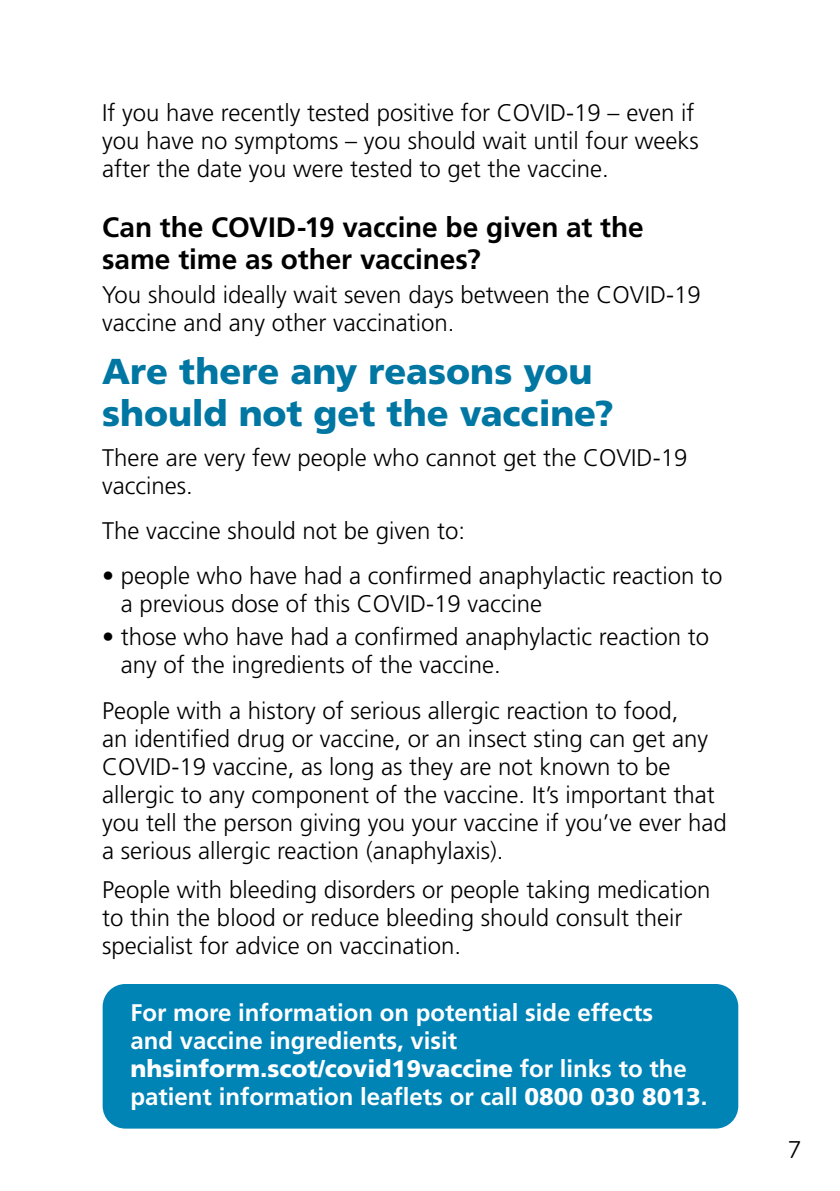
<style>
.page{position:relative;width:840px;height:1191px;background:#fff}
.page>*{position:absolute;margin:0;border:0;box-sizing:border-box;transform-origin:0 0}
.Heading_1{font:900 36px/42px "Frutiger";color:#0076a3}
.Heading_2{font:700 28px/32px "Frutiger";letter-spacing:-.005em;color:#000}
.New_bullet_list{font:300 24px/28px "Frutiger";color:#000}
.Body_Text{font:300 24px/28px "Frutiger";color:#000}
.white_pull_out{font:700 24px/28px "Frutiger";color:#fff}
.bullet_2{font:24px "Museo Sans Rounded 300";color:#000}
.s1{font-weight:900}
</style>
<div class="page">
<div style="left:103px;top:984px;width:634px;height:144px;background:#0084b6;border-radius:23px"></div>
<p class="Body_Text" style="left:102px;top:99px;width:598px">If you have recently tested positive for COVID-19 – even if you have no symptoms – you should wait until four weeks after the date you were tested to get the vaccine.</p>
<h1 class="Heading_2" style="left:102px;top:211px;width:543px">Can the COVID-19 vaccine be given at the same time as other vaccines?</h1>
<p class="Body_Text" style="left:102px;top:281px;width:599px">You should ideally wait seven days between the COVID-19 vaccine and any other vaccination.</p>
<h1 class="Heading_1" style="left:102px;top:350px;width:513px">Are there any reasons you should not get the vaccine?</h1>
<p class="Body_Text" style="left:102px;top:443px;width:586px">There are very few people who cannot get the COVID-19 vaccines.</p>
<p class="Body_Text" style="left:102px;top:516px;width:364px">The vaccine should not be given to:</p>
<p class="New_bullet_list" style="left:121px;top:561px;width:603px;text-indent:-19px">• people who have had a confirmed anaphylactic reaction to a previous dose of this COVID-19 vaccine</p>
<p class="New_bullet_list" style="left:121px;top:623px;width:589px;text-indent:-19px">• those who have had a confirmed anaphylactic reaction to any of the ingredients of the vaccine.</p>
<p class="New_bullet_list" style="left:102px;top:696px;width:626px">People with a history of serious allergic reaction to food,<br>an identified drug or vaccine, or an insect sting can get any COVID-19 vaccine, as long as they are not known to be allergic to any component of the vaccine. It’s important that you tell the person giving you your vaccine if you’ve ever had a serious allergic reaction (anaphylaxis).</p>
<p class="Body_Text" style="left:102px;top:875px;width:609px">People with bleeding disorders or people taking medication to thin the blood or reduce bleeding should consult their specialist for advice on vaccination.</p>
<p class="white_pull_out" style="left:130px;top:998px;width:578px">For more information on potential side effects<br>and vaccine ingredients, visit <span class="s1">nhsinform.scot/covid19vaccine</span> for links to the patient information leaflets or call <span class="s1">0800 030 8013</span>.</p>
<p class="bullet_2" style="left:788px;top:1136px;width:14px">7</p>
</div>
